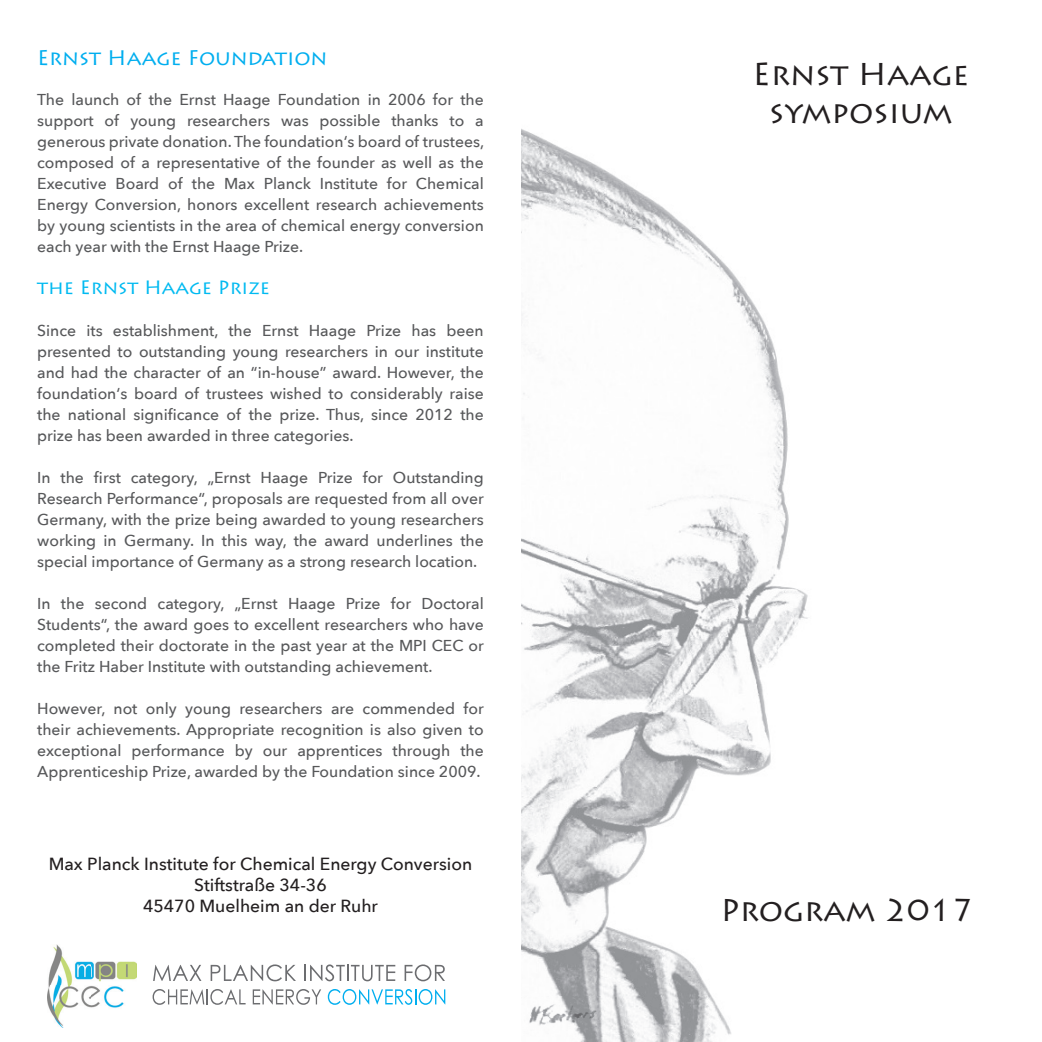
<style>
.page{position:relative;width:1042px;height:1042px;background:#fff}
.page>*{position:absolute;margin:0;border:0;box-sizing:border-box;transform-origin:0 0}
.t1{font:31.5px/37.8px "Lithos Pro";color:#231f20;text-align:center}
.t2{font:21px "Lithos Pro";color:#00aeef}
.t3{font:19.25px "Lithos Pro";color:#00baf1}
.t4{font:500 17.5px/21px "Avenir Next";color:#231f20;text-align:center}
.t5{font:500 15.75px/21px "Avenir Next";color:#57585a;text-align:justify}
</style>
<div class="page">
<img style="left:521px;top:129px;width:287px;height:913px">
<img style="left:521px;top:996px;width:82px;height:40px">
<img style="left:47px;top:944px;width:89px;height:83px">
<svg style="left:153px;top:965px;width:48px;height:16px"></svg>
<svg style="left:211px;top:964px;width:85px;height:17px"></svg>
<svg style="left:305px;top:964px;width:90px;height:17px"></svg>
<svg style="left:404px;top:964px;width:41px;height:17px"></svg>
<svg style="left:153px;top:989px;width:93px;height:16px"></svg>
<svg style="left:253px;top:989px;width:68px;height:16px"></svg>
<svg style="left:328px;top:989px;width:117px;height:16px"></svg>
<h2 class="t2" style="left:37px;top:46px;width:292px">Ernst Haage Foundation</h2>
<p class="t5" style="left:37px;top:89px;width:448px">The launch of the Ernst Haage Foundation in 2006 for the support of young researchers was possible thanks to a generous private donation. The foundation‘s board of trustees, composed of a representative of the founder as well as the Executive Board of the Max Planck Institute for Chemical Energy Conversion, honors excellent research achievements by young scientists in the area of chemical energy conversion each year with the Ernst Haage Prize.</p>
<p class="t3" style="left:37px;top:277px;width:234px">the Ernst Haage Prize</p>
<p class="t5" style="left:37px;top:320px;width:448px">Since its establishment, the Ernst Haage Prize has been presented to outstanding young researchers in our institute and had the character of an “in-house” award. However, the foundation‘s board of trustees wished to considerably raise the national significance of the prize. Thus, since 2012 the prize has been awarded in three categories.</p>
<p class="t5" style="left:37px;top:467px;width:448px">In the first category, „Ernst Haage Prize for Outstanding Research Performance“, proposals are requested from all over Germany, with the prize being awarded to young researchers working in Germany. In this way, the award underlines the special importance of Germany as a strong research location.</p>
<p class="t5" style="left:37px;top:593px;width:448px">In the second category, „Ernst Haage Prize for Doctoral Students“, the award goes to excellent researchers who have completed their doctorate in the past year at the MPI CEC or the Fritz Haber Institute with outstanding achievement.</p>
<p class="t5" style="left:37px;top:698px;width:448px">However, not only young researchers are commended for their achievements. Appropriate recognition is also given to exceptional performance by our apprentices through the Apprenticeship Prize, awarded by the Foundation since 2009.</p>
<p class="t4" style="left:49px;top:853px;width:425px">Max Planck Institute for Chemical Energy Conversion<br>Stiftstraße 34-36<br>45470 Muelheim an der Ruhr</p>
<h1 class="t1" style="left:752px;top:56px;width:218px">Ernst Haage symposium</h1>
<h1 class="t1" style="left:720px;top:891px;width:255px">Program 2017</h1>
</div>
